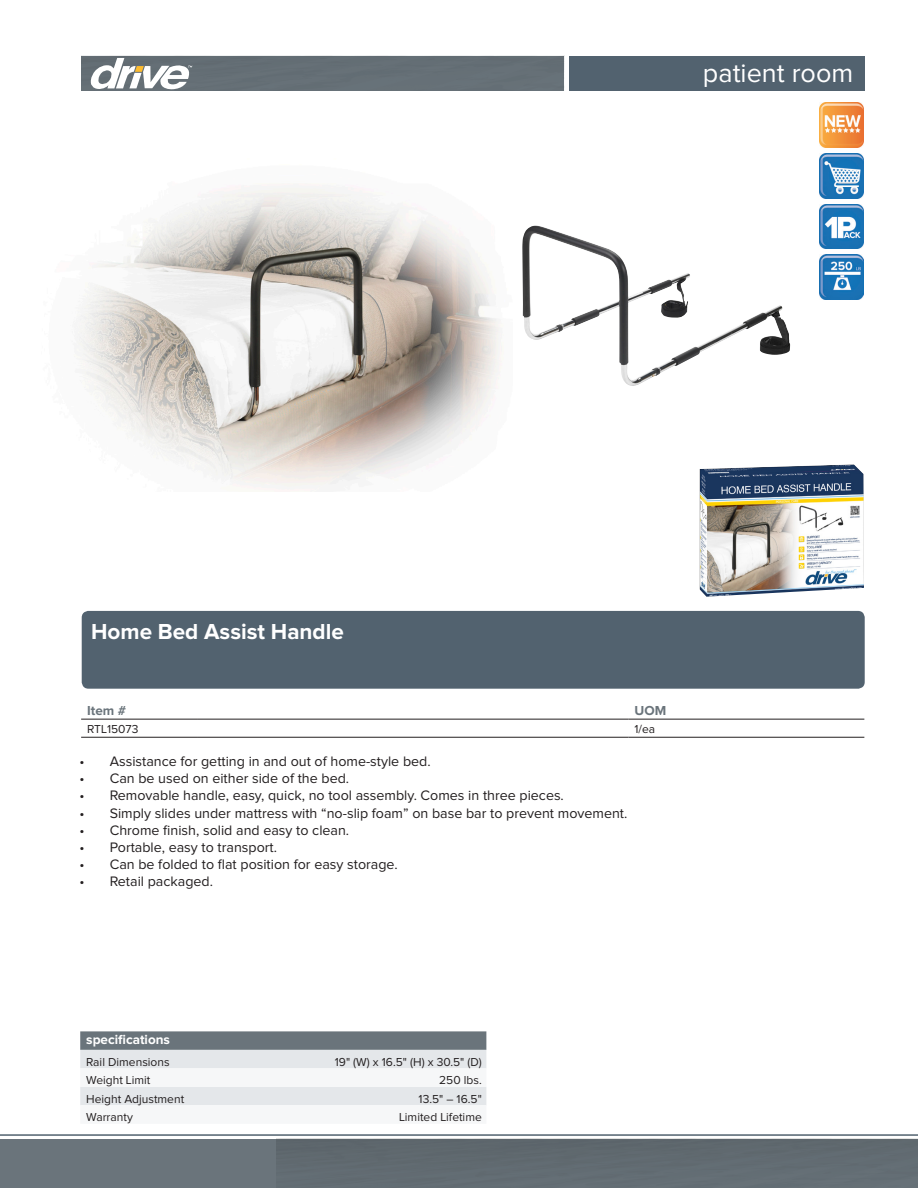
<style>
.page{position:relative;width:918px;height:1188px;background:#fff}
.page>*{position:absolute;margin:0;border:0;box-sizing:border-box;transform-origin:0 0}
.t1{font:27px "Proxima Nova";color:#fff}
.t2{font:700 22.5px "Proxima Nova";color:#fff}
.t3{font:14.25px "Proxima Nova";color:#231f20}
.t4{font:700 13.5px "Proxima Nova";color:#fff}
.CATNO_Header{font:700 13.5px "Proxima Nova";color:#6a747b}
.Cell_Header{font:700 13.5px "Proxima Nova";color:#6a747b}
.CATNO{font:12px "Proxima Nova";color:#231f20}
.Cell{font:12px "Proxima Nova";color:#231f20}
</style>
<div class="page">
<hr style="left:0;top:1134px;width:918px;height:2px;background:#52626f">
<div style="left:0;top:1139px;width:918px;height:49px;background:#626d73"></div>
<div style="left:82px;top:56px;width:482px;height:35px;background:#656f76"></div>
<div style="left:569px;top:56px;width:296px;height:35px;background:#52626f"></div>
<svg style="left:91px;top:58px;width:101px;height:32px"></svg>
<div style="left:82px;top:611px;width:783px;height:78px;background:#52626f;border-radius:7px"></div>
<img style="left:77px;top:187px;width:423px;height:301px">
<img style="left:522px;top:230px;width:268px;height:156px">
<img style="left:819px;top:103px;width:45px;height:44px">
<img style="left:819px;top:153px;width:45px;height:45px">
<img style="left:819px;top:204px;width:45px;height:45px">
<img style="left:819px;top:255px;width:45px;height:45px">
<hr style="left:81px;top:719px;width:116px;height:1px;background:#231f20">
<hr style="left:197px;top:719px;width:431px;height:1px;background:#231f20">
<hr style="left:628px;top:719px;width:236px;height:1px;background:#231f20">
<hr style="left:81px;top:737px;width:116px;height:1px;background:#231f20">
<hr style="left:197px;top:737px;width:431px;height:1px;background:#231f20">
<hr style="left:628px;top:737px;width:236px;height:1px;background:#231f20">
<svg style="left:80px;top:1031px;width:406px;height:74px"></svg>
<img style="left:700px;top:464px;width:164px;height:133px">
<h1 class="t1" style="left:703px;top:60px;width:152px">patient room</h1>
<p class="t2" style="left:91px;top:621px;width:254px">Home Bed Assist Handle</p>
<p class="CATNO_Header" style="left:87px;top:704px;width:41px">Item #</p>
<p class="Cell_Header" style="left:634px;top:704px;width:33px">UOM</p>
<p class="CATNO" style="left:87px;top:723px;width:53px">RTL15073</p>
<p class="Cell" style="left:634px;top:723px;width:22px">1/ea</p>
<p class="t3" style="left:79px;top:755px;width:353px">• Assistance for getting in and out of home-style bed.</p>
<p class="t3" style="left:79px;top:772px;width:271px">• Can be used on either side of the bed.</p>
<p class="t3" style="left:79px;top:789px;width:486px">• Removable handle, easy, quick, no tool assembly. Comes in three pieces.</p>
<p class="t3" style="left:79px;top:806px;width:549px">• Simply slides under mattress with “no-slip foam” on base bar to prevent movement.</p>
<p class="t3" style="left:79px;top:823px;width:271px">• Chrome finish, solid and easy to clean.</p>
<p class="t3" style="left:79px;top:840px;width:199px">• Portable, easy to transport.</p>
<p class="t3" style="left:79px;top:858px;width:320px">• Can be folded to flat position for easy storage.</p>
<p class="t3" style="left:79px;top:875px;width:135px">• Retail packaged.</p>
<p class="t4" style="left:86px;top:1033px;width:85px">specifications</p>
<p class="CATNO" style="left:86px;top:1056px;width:85px">Rail Dimensions</p>
<p class="CATNO" style="left:335px;top:1056px;width:148px">19" (W) x 16.5" (H) x 30.5" (D)</p>
<p class="CATNO" style="left:86px;top:1075px;width:66px">Weight Limit</p>
<p class="CATNO" style="left:439px;top:1075px;width:44px">250 lbs.</p>
<p class="CATNO" style="left:86px;top:1093px;width:99px">Height Adjustment</p>
<p class="CATNO" style="left:419px;top:1093px;width:65px">13.5" – 16.5"</p>
<p class="CATNO" style="left:86px;top:1112px;width:48px">Warranty</p>
<p class="CATNO" style="left:399px;top:1112px;width:84px">Limited Lifetime</p>
</div>
